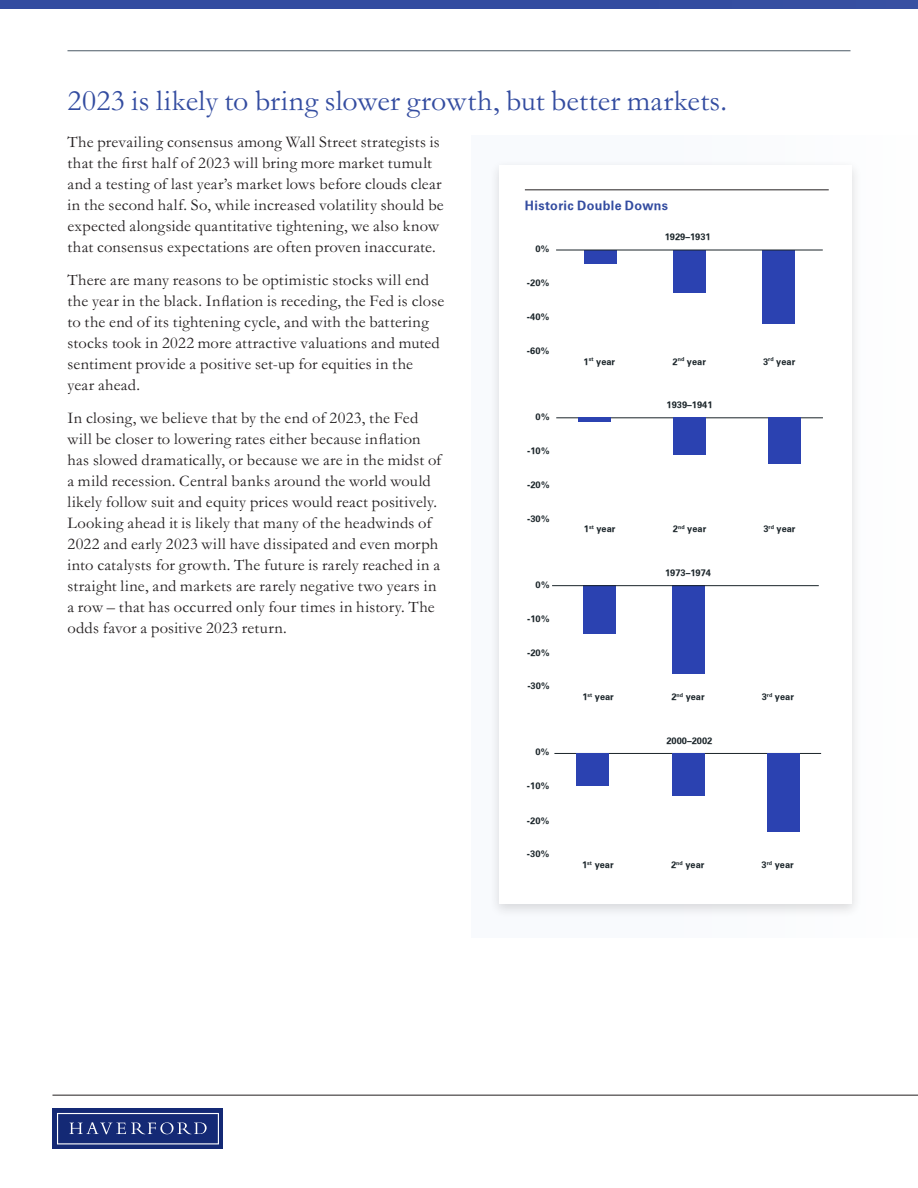
<style>
.page{position:relative;width:918px;height:1188px;background:#fff}
.page>*{position:absolute;margin:0;border:0;box-sizing:border-box;transform-origin:0 0}
.t1{font:30px "Garamond MT Std";letter-spacing:.01em;color:#334ca0}
.Body___Medium{font:16.5px/21px "Garamond MT Std";letter-spacing:.015em;color:#231f20}
.HAV_Chart_Header{font:12.75px "Zurich Bold BT";letter-spacing:.03em;color:#334ca0}
.t2{font:9.3px "Zurich Bold BT";color:#1a2429}
</style>
<div class="page">
<div style="left:52px;top:1108px;width:171px;height:41px;background:#142975"></div>
<svg style="left:57px;top:1113px;width:162px;height:31px"></svg>
<hr style="left:52px;top:1095px;width:866px;height:1px;background:#231f20">
<div style="left:0;top:0;width:918px;height:9px;background:#334ca0"></div>
<div style="left:471px;top:136px;width:447px;height:802px;background:#f8fafd"></div>
<hr style="left:68px;top:50px;width:782px;height:1px;background:#5e6c76">
<div style="left:489px;top:160px;width:374px;height:758px;background:#231f20;opacity:.15"></div>
<div style="left:500px;top:165px;width:352px;height:739px;background:#fff"></div>
<div style="left:762px;top:251px;width:32px;height:73px;background:#2b42b1"></div>
<div style="left:673px;top:251px;width:32px;height:42px;background:#2b42b1"></div>
<div style="left:585px;top:251px;width:32px;height:13px;background:#2b42b1"></div>
<hr style="left:556px;top:250px;width:267px;height:1px;background:#1a2429">
<hr style="left:556px;top:418px;width:267px;height:1px;background:#1a2429">
<div style="left:768px;top:417px;width:32px;height:46px;background:#2b42b1"></div>
<div style="left:674px;top:417px;width:32px;height:38px;background:#2b42b1"></div>
<hr style="left:578px;top:417px;width:32px;height:4px;background:#2b42b1">
<hr style="left:554px;top:753px;width:267px;height:1px;background:#1a2429">
<div style="left:767px;top:753px;width:32px;height:79px;background:#2b42b1"></div>
<div style="left:672px;top:753px;width:32px;height:43px;background:#2b42b1"></div>
<div style="left:577px;top:753px;width:32px;height:33px;background:#2b42b1"></div>
<div style="left:672px;top:585px;width:32px;height:89px;background:#2b42b1"></div>
<div style="left:583px;top:585px;width:32px;height:49px;background:#2b42b1"></div>
<hr style="left:552px;top:585px;width:267px;height:1px;background:#1a2429">
<hr style="left:525px;top:190px;width:304px;height:1px;background:#231f20">
<h2 class="t1" style="left:68px;top:84px;width:661px">2023 is likely to bring slower growth, but better markets.</h2>
<p class="Body___Medium" style="left:68px;top:131px;width:378px">The prevailing consensus among Wall Street strategists is that the first half of 2023 will bring more market tumult and a testing of last year’s market lows before clouds clear in the second half. So, while increased volatility should be expected alongside quantitative tightening, we also know that consensus expectations are often proven inaccurate.</p>
<p class="Body___Medium" style="left:68px;top:269px;width:378px">There are many reasons to be optimistic stocks will end the year in the black. Inflation is receding, the Fed is close to the end of its tightening cycle, and with the battering stocks took in 2022 more attractive valuations and muted sentiment provide a positive set-up for equities in the<br>year ahead.</p>
<p class="Body___Medium" style="left:68px;top:407px;width:376px">In closing, we believe that by the end of 2023, the Fed will be closer to lowering rates either because inflation has slowed dramatically, or because we are in the midst of a mild recession. Central banks around the world would likely follow suit and equity prices would react positively.<br>Looking ahead it is likely that many of the headwinds of 2022 and early 2023 will have dissipated and even morph into catalysts for growth. The future is rarely reached in a straight line, and markets are rarely negative two years in a row – that has occurred only four times in history. The odds favor a positive 2023 return.</p>
<p class="HAV_Chart_Header" style="left:525px;top:198px;width:145px">Historic Double Downs</p>
<p class="t2" style="left:535px;top:243px;width:16px">0%</p>
<p class="t2" style="left:527px;top:277px;width:24px">-20%</p>
<p class="t2" style="left:527px;top:311px;width:24px">-40%</p>
<p class="t2" style="left:527px;top:345px;width:24px">-60%</p>
<p class="t2" style="left:536px;top:411px;width:16px">0%</p>
<p class="t2" style="left:527px;top:445px;width:24px">-10%</p>
<p class="t2" style="left:527px;top:479px;width:24px">-20%</p>
<p class="t2" style="left:527px;top:513px;width:24px">-30%</p>
<p class="t2" style="left:536px;top:579px;width:16px">0%</p>
<p class="t2" style="left:527px;top:613px;width:24px">-10%</p>
<p class="t2" style="left:527px;top:647px;width:24px">-20%</p>
<p class="t2" style="left:527px;top:680px;width:24px">-30%</p>
<p class="t2" style="left:535px;top:747px;width:16px">0%</p>
<p class="t2" style="left:527px;top:780px;width:24px">-10%</p>
<p class="t2" style="left:527px;top:815px;width:24px">-20%</p>
<p class="t2" style="left:527px;top:848px;width:24px">-30%</p>
<p class="t2" style="left:665px;top:231px;width:48px">1929–1931</p>
<p class="t2" style="left:584px;top:356px;width:33px">1<sup>st</sup> year</p>
<p class="t2" style="left:673px;top:356px;width:35px">2<sup>nd</sup> year</p>
<p class="t2" style="left:763px;top:356px;width:34px">3<sup>rd</sup> year</p>
<p class="t2" style="left:667px;top:399px;width:48px">1939–1941</p>
<p class="t2" style="left:584px;top:523px;width:33px">1<sup>st</sup> year</p>
<p class="t2" style="left:673px;top:523px;width:35px">2<sup>nd</sup> year</p>
<p class="t2" style="left:763px;top:523px;width:34px">3<sup>rd</sup> year</p>
<p class="t2" style="left:665px;top:567px;width:48px">1973–1974</p>
<p class="t2" style="left:582px;top:691px;width:33px">1<sup>st</sup> year</p>
<p class="t2" style="left:671px;top:691px;width:35px">2<sup>nd</sup> year</p>
<p class="t2" style="left:762px;top:691px;width:34px">3<sup>rd</sup> year</p>
<p class="t2" style="left:666px;top:735px;width:48px">2000–2002</p>
<p class="t2" style="left:582px;top:859px;width:33px">1<sup>st</sup> year</p>
<p class="t2" style="left:671px;top:859px;width:35px">2<sup>nd</sup> year</p>
<p class="t2" style="left:762px;top:859px;width:34px">3<sup>rd</sup> year</p>
</div>
